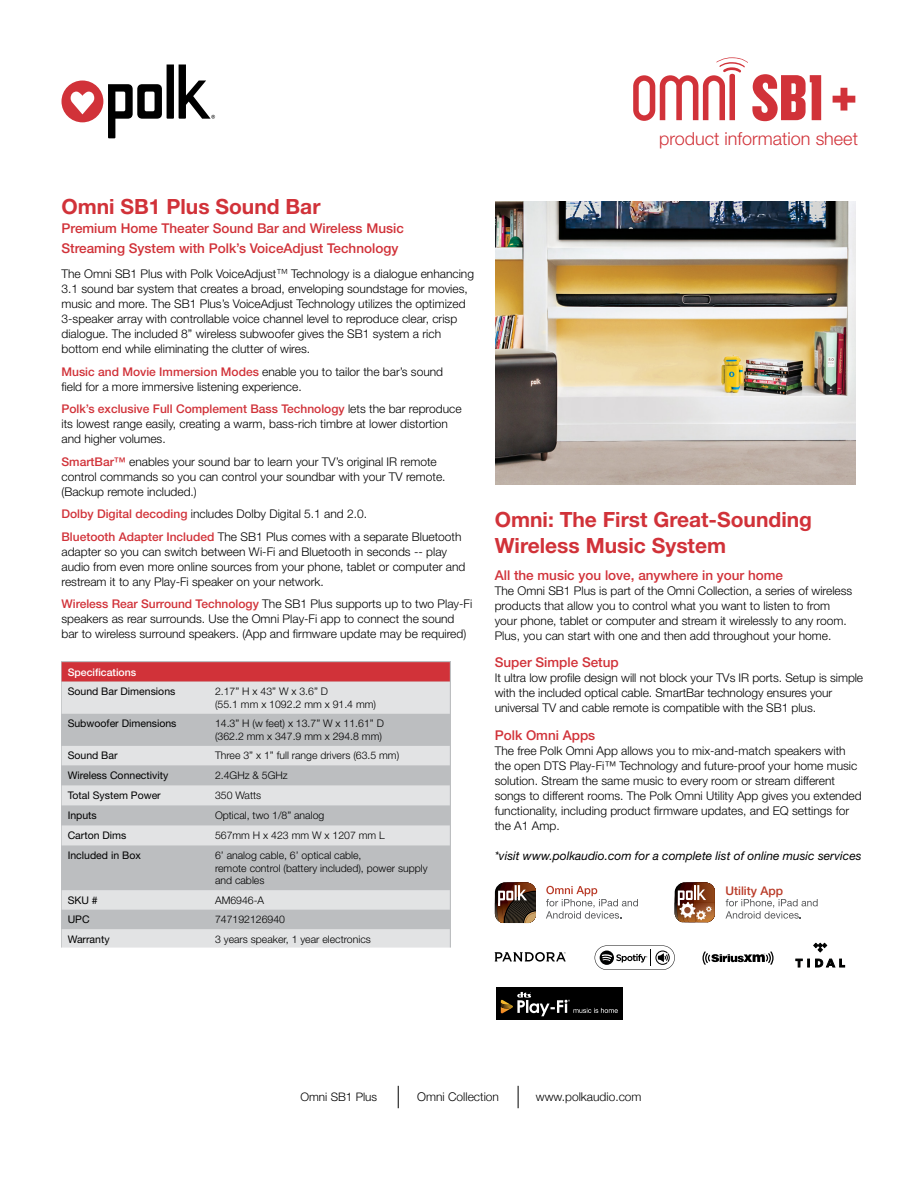
<style>
.page{position:relative;width:918px;height:1188px;background:#fff}
.page>*{position:absolute;margin:0;border:0;box-sizing:border-box;transform-origin:0 0}
.t1{font:700 21px/25.5px "Helvetica Neue LT Std";color:#d13239}
.t2{font:300 18px "Helvetica Neue LT Std";color:#d13239}
.t3{font:500 13.5px/19.5px "Helvetica Neue LT Std";color:#d13239}
.t4{font:300 12px/15px "Helvetica Neue LT Std";color:#000}
.t5{font:italic 12px "Helvetica Neue LT Std";color:#000}
.t6{font:300 12px "Helvetica Neue";color:#000}
.t7{font:500 12px "Helvetica Neue LT Std";color:#b93a27}
.t8{font:300 11.7px "Helvetica Neue LT Std";color:#000}
.t9{font:300 10.5px/12.6px "Helvetica Neue LT Std";color:#000}
.t10{font:10.5px "Helvetica Neue LT Std";color:#000}
.t11{font:500 10.5px "Helvetica Neue LT Std";color:#fff}
.s1{font-family:"Futura Std"}
.s2{font-weight:500;color:#d13239}
</style>
<div class="page">
<svg style="left:61px;top:65px;width:154px;height:73px"></svg>
<svg style="left:398px;top:1086px;width:1px;height:22px"></svg>
<svg style="left:518px;top:1086px;width:1px;height:22px"></svg>
<svg style="left:675px;top:883px;width:40px;height:39px"></svg>
<svg style="left:495px;top:883px;width:41px;height:40px;background:#61493b"></svg>
<svg style="left:546px;top:886px;width:92px;height:33px"></svg>
<svg style="left:726px;top:899px;width:92px;height:20px"></svg>
<img style="left:496px;top:202px;width:359px;height:283px">
<svg style="left:62px;top:662px;width:388px;height:20px;background:#d0373e"></svg>
<svg style="left:62px;top:682px;width:388px;height:266px;background:#ced0d1"></svg>
<svg style="left:633px;top:57px;width:188px;height:64px"></svg>
<svg style="left:833px;top:88px;width:22px;height:23px"></svg>
<div style="left:496px;top:987px;width:126px;height:33px;background:#000"></div>
<svg style="left:501px;top:992px;width:117px;height:24px"></svg>
<svg style="left:495px;top:952px;width:71px;height:10px"></svg>
<svg style="left:703px;top:951px;width:71px;height:14px"></svg>
<svg style="left:595px;top:945px;width:80px;height:25px"></svg>
<svg style="left:814px;top:943px;width:13px;height:9px"></svg>
<svg style="left:796px;top:959px;width:6px;height:8px"></svg>
<svg style="left:808px;top:959px;width:2px;height:8px"></svg>
<svg style="left:816px;top:959px;width:29px;height:8px"></svg>
<h1 class="t1" style="left:62px;top:193px;width:261px">Omni SB1 Plus Sound Bar</h1>
<p class="t3" style="left:62px;top:219px;width:344px">Premium Home Theater Sound Bar and Wireless Music<br>Streaming System with Polk’s VoiceAdjust Technology</p>
<p class="t4" style="left:62px;top:266px;width:414px">The Omni SB1 Plus with Polk VoiceAdjust<span class="s1">™</span> Technology is a dialogue enhancing 3.1 sound bar system that creates a broad, enveloping soundstage for movies, music and more. The SB1 Plus’s VoiceAdjust Technology utilizes the optimized 3-speaker array with controllable voice channel level to reproduce clear, crisp dialogue. The included 8” wireless subwoofer gives the SB1 system a rich bottom end while eliminating the clutter of wires.</p>
<p class="t4" style="left:62px;top:364px;width:383px"><span class="s2">Music and Movie Immersion Modes</span> enable you to tailor the bar’s sound field for a more immersive listening experience.</p>
<p class="t4" style="left:62px;top:401px;width:402px"><span class="s2">Polk’s exclusive Full Complement Bass Technology</span> lets the bar reproduce its lowest range easily, creating a warm, bass-rich timbre at lower distortion and higher volumes.</p>
<p class="t4" style="left:62px;top:454px;width:386px"><span class="s2">SmartBar™</span> enables your sound bar to learn your TV’s original IR remote control commands so you can control your soundbar with your TV remote. (Backup remote included.)</p>
<p class="t4" style="left:62px;top:502px;width:402px;line-height:22.5px"><span class="s2">Dolby Digital decoding</span> includes Dolby Digital 5.1 and 2.0.<br><span class="s2">Bluetooth Adapter Included</span> The SB1 Plus comes with a separate Bluetooth</p>
<p class="t4" style="left:62px;top:544px;width:405px">adapter so you can switch between Wi-Fi and Bluetooth in seconds -- play audio from even more online sources from your phone, tablet or computer and restream it to any Play-Fi speaker on your network.</p>
<p class="t4" style="left:62px;top:596px;width:412px"><span class="s2">Wireless Rear Surround Technology</span> The SB1 Plus supports up to two Play-Fi speakers as rear surrounds. Use the Omni Play-Fi app to connect the sound bar to wireless surround speakers. (App and firmware update may be required)</p>
<p class="t11" style="left:68px;top:666px;width:70px">Specifications</p>
<p class="t10" style="left:68px;top:685px;width:109px">Sound Bar Dimensions</p>
<p class="t9" style="left:215px;top:685px;width:163px">2.17” H x 43” W x 3.6” D<br>(55.1 mm x 1092.2 mm x 91.4 mm)</p>
<p class="t10" style="left:68px;top:717px;width:110px">Subwoofer Dimensions</p>
<p class="t9" style="left:215px;top:717px;width:170px">14.3” H (w feet) x 13.7” W x 11.61” D (362.2 mm x 347.9 mm x 294.8 mm)</p>
<p class="t10" style="left:68px;top:749px;width:51px">Sound Bar</p>
<p class="t9" style="left:215px;top:749px;width:186px">Three 3” x 1” full range drivers (63.5 mm)</p>
<p class="t10" style="left:68px;top:769px;width:102px">Wireless Connectivity</p>
<p class="t9" style="left:215px;top:769px;width:74px">2.4GHz &amp; 5GHz</p>
<p class="t10" style="left:68px;top:789px;width:95px">Total System Power</p>
<p class="t9" style="left:215px;top:789px;width:48px">350 Watts</p>
<p class="t10" style="left:68px;top:809px;width:31px">Inputs</p>
<p class="t9" style="left:215px;top:809px;width:111px">Optical, two 1/8” analog</p>
<p class="t10" style="left:68px;top:829px;width:60px">Carton Dims</p>
<p class="t9" style="left:215px;top:829px;width:171px">567mm H x 423 mm W x 1207 mm L</p>
<p class="t10" style="left:68px;top:849px;width:75px">Included in Box</p>
<p class="t9" style="left:215px;top:849px;width:214px">6’ analog cable, 6’ optical cable,<br>remote control (battery included), power supply and cables</p>
<p class="t10" style="left:68px;top:894px;width:32px">SKU #</p>
<p class="t9" style="left:215px;top:893px;width:51px">AM6946-A</p>
<p class="t10" style="left:68px;top:913px;width:23px">UPC</p>
<p class="t9" style="left:215px;top:913px;width:72px">747192126940</p>
<p class="t10" style="left:68px;top:933px;width:43px">Warranty</p>
<p class="t9" style="left:215px;top:932px;width:157px">3 years speaker, 1 year electronics</p>
<h2 class="t2" style="left:659px;top:127px;width:200px">product information sheet</h2>
<h1 class="t1" style="left:495px;top:506px;width:319px">Omni: The First Great-Sounding<br>Wireless Music System</h1>
<p class="t3" style="left:495px;top:565px;width:290px">All the music you love, anywhere in your home</p>
<p class="t4" style="left:495px;top:583px;width:359px">The Omni SB1 Plus is part of the Omni Collection, a series of wireless products that allow you to control what you want to listen to from your phone, tablet or computer and stream it wirelessly to any room.<br>Plus, you can start with one and then add throughout your home.</p>
<p class="t3" style="left:495px;top:652px;width:126px">Super Simple Setup</p>
<p class="t4" style="left:495px;top:670px;width:370px">It ultra low profile design will not block your TVs IR ports. Setup is simple with the included optical cable. SmartBar technology ensures your universal TV and cable remote is compatible with the SB1 plus.</p>
<p class="t3" style="left:495px;top:725px;width:102px">Polk Omni Apps</p>
<p class="t4" style="left:495px;top:743px;width:368px">The free Polk Omni App allows you to mix-and-match speakers with the open DTS Play-Fi™ Technology and future-proof your home music solution. Stream the same music to every room or stream different songs to different rooms. The Polk Omni Utility App gives you extended functionality, including product firmware updates, and EQ settings for the A1 Amp.</p>
<p class="t5" style="left:495px;top:848px;width:368px">*visit www.polkaudio.com for a complete list of online music services</p>
<p class="t7" style="left:725px;top:883px;width:59px">Utility App</p>
<p class="t8" style="left:300px;top:1090px;width:78px">Omni SB1 Plus</p>
<p class="t6" style="left:417px;top:1087px;width:83px">Omni Collection</p>
<p class="t6" style="left:536px;top:1087px;width:107px">www.polkaudio.com</p>
</div>
